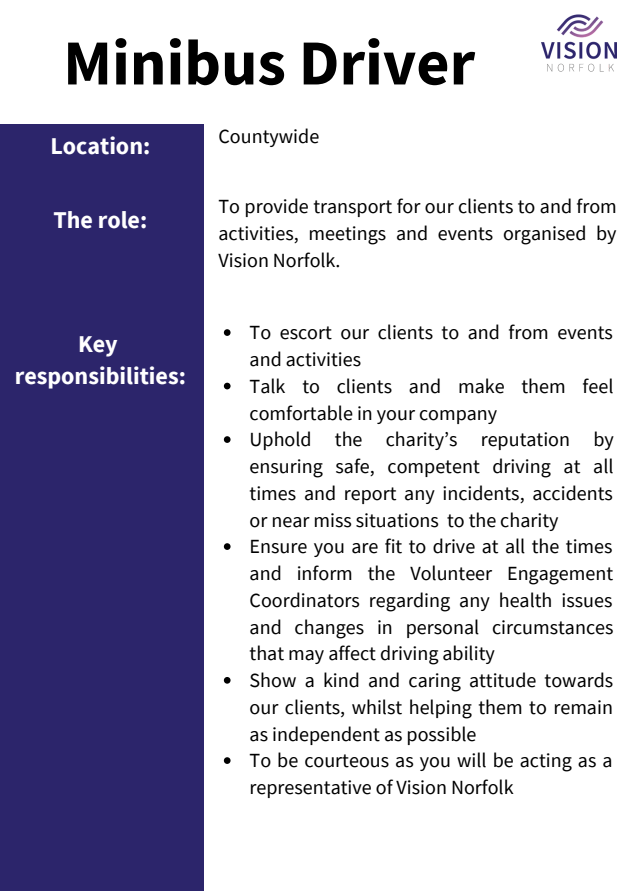
<style>
.page{position:relative;width:630px;height:891px;background:#fff}
.page>*{position:absolute;margin:0;border:0;box-sizing:border-box;transform-origin:0 0}
.t1{font:700 64px "Source Sans Pro";color:#000}
.t2{font:700 24px "Source Sans Pro";color:#fff}
.t3{font:20px/26.8px "Source Sans Pro";color:#000;text-align:justify}
</style>
<div class="page">
<div style="left:0;top:125px;width:204px;height:766px;background:#2c256b"></div>
<img style="left:542px;top:14px;width:75px;height:58px">
<svg style="left:224px;top:329px;width:7px;height:7px"></svg>
<svg style="left:224px;top:383px;width:7px;height:6px"></svg>
<svg style="left:224px;top:436px;width:7px;height:7px"></svg>
<svg style="left:224px;top:543px;width:7px;height:7px"></svg>
<svg style="left:224px;top:677px;width:7px;height:7px"></svg>
<svg style="left:224px;top:757px;width:7px;height:7px"></svg>
<p class="t1" style="left:63px;top:21px;width:413px">Minibus Driver</p>
<p class="t2" style="left:50px;top:130px;width:101px">Location:</p>
<p class="t2" style="left:53px;top:204px;width:95px">The role:</p>
<p class="t2" style="left:78px;top:329px;width:41px">Key</p>
<p class="t2" style="left:15px;top:361px;width:173px">responsibilities:</p>
<p class="t3" style="left:219px;top:122px;width:102px">Countywide</p>
<p class="t3" style="left:219px;top:193px;width:400px">To provide transport for our clients to and from activities, meetings and events organised by Vision Norfolk.</p>
<p class="t3" style="left:250px;top:319px;width:365px">To escort our clients to and from events and activities</p>
<p class="t3" style="left:250px;top:372px;width:365px">Talk to clients and make them feel comfortable in your company</p>
<p class="t3" style="left:250px;top:426px;width:366px">Uphold the charity’s reputation by ensuring safe, competent driving at all times and report any incidents, accidents or near miss situations to the charity</p>
<p class="t3" style="left:250px;top:533px;width:365px">Ensure you are fit to drive at all the times and inform the Volunteer Engagement Coordinators regarding any health issues and changes in personal circumstances that may affect driving ability</p>
<p class="t3" style="left:250px;top:667px;width:365px">Show a kind and caring attitude towards our clients, whilst helping them to remain as independent as possible</p>
<p class="t3" style="left:250px;top:747px;width:365px">To be courteous as you will be acting as a representative of Vision Norfolk</p>
</div>
